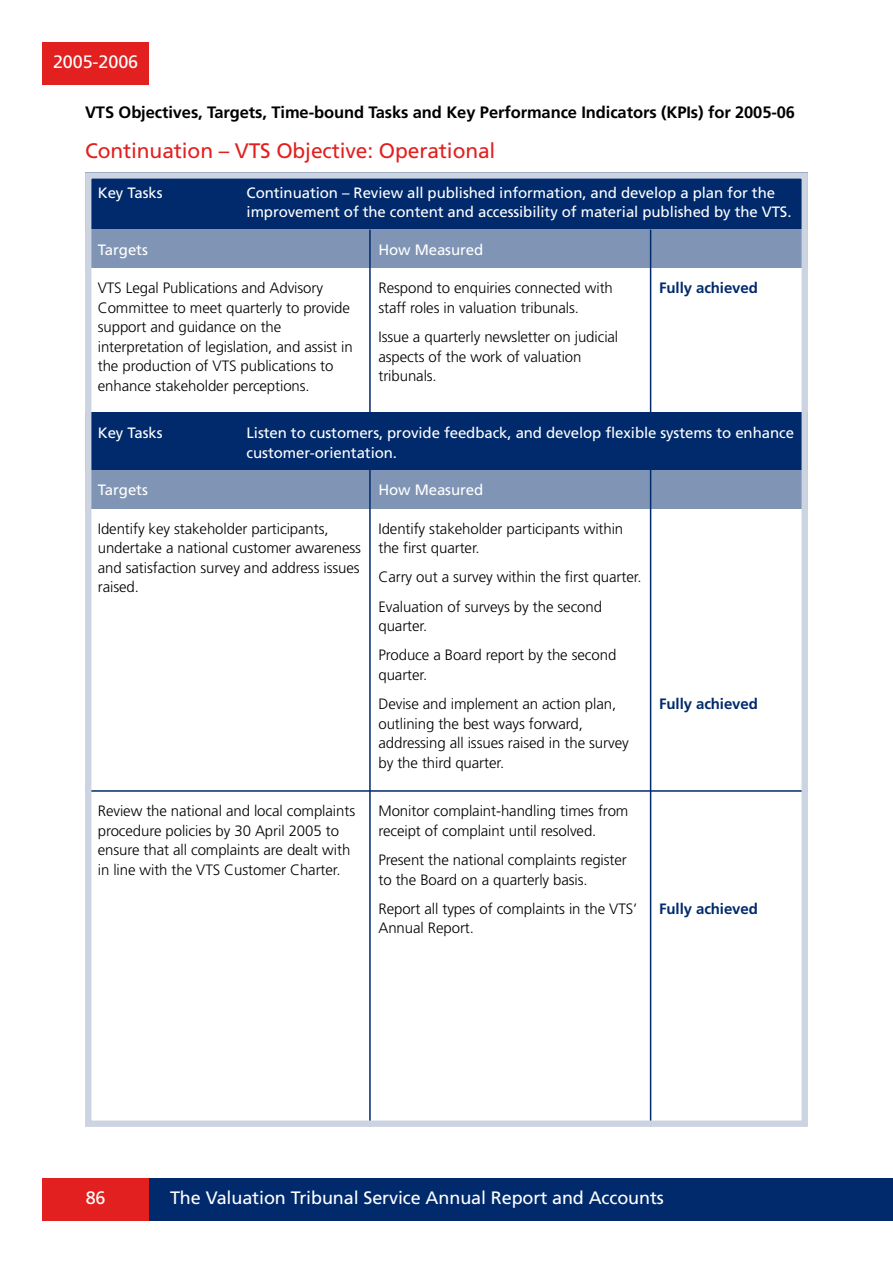
<style>
.page{position:relative;width:893px;height:1263px;background:#fff}
.page>*{position:absolute;margin:0;border:0;box-sizing:border-box;transform-origin:0 0}
.t1{font:21px "Frutiger";letter-spacing:-.005em;color:#e2201f}
.t2{font:18px "Frutiger";letter-spacing:-.005em;color:#fff}
.t3{font:700 16.5px "Frutiger";letter-spacing:-.005em;color:#000}
.t4{font:300 15px/19.5px "Frutiger";letter-spacing:-.005em;color:#000}
.t5{font:15px/19.5px "Frutiger";letter-spacing:-.005em;color:#fff}
.t6{font:700 15px "Frutiger";letter-spacing:-.005em;color:#002a6c}
</style>
<div class="page">
<div style="left:43px;top:43px;width:106px;height:42px;background:#e2201f"></div>
<div style="left:43px;top:1178px;width:106px;height:42px;background:#e2201f"></div>
<div style="left:149px;top:1178px;width:744px;height:42px;background:#002a6c"></div>
<div style="left:85px;top:172px;width:723px;height:58px;background:#002a6c"></div>
<div style="left:85px;top:230px;width:723px;height:38px;background:#8095b5"></div>
<div style="left:85px;top:470px;width:723px;height:38px;background:#8095b5"></div>
<hr style="left:85px;top:790px;width:723px;height:2px;background:#002a6c">
<hr style="left:369px;top:230px;width:2px;height:897px;background:#002a6c">
<hr style="left:650px;top:230px;width:1px;height:897px;background:#002a6c">
<div style="left:85px;top:412px;width:723px;height:58px;background:#002a6c"></div>
<div style="left:85px;top:172px;width:723px;height:955px;border:6px solid #ccd4e2"></div>
<p class="t2" style="left:53px;top:55px;width:87px">2005-2006</p>
<p class="t3" style="left:85px;top:105px;width:711px">VTS Objectives, Targets, Time-bound Tasks and Key Performance Indicators (KPIs) for 2005-06</p>
<h1 class="t1" style="left:85px;top:142px;width:412px">Continuation – VTS Objective: Operational</h1>
<p class="t5" style="left:98px;top:184px;width:66px">Key Tasks</p>
<p class="t5" style="left:247px;top:184px;width:546px">Continuation – Review all published information, and develop a plan for the improvement of the content and accessibility of material published by the VTS.</p>
<p class="t5" style="left:98px;top:241px;width:52px">Targets</p>
<p class="t5" style="left:378px;top:241px;width:106px">How Measured</p>
<p class="t4" style="left:98px;top:280px;width:257px">VTS Legal Publications and Advisory Committee to meet quarterly to provide support and guidance on the interpretation of legislation, and assist in the production of VTS publications to enhance stakeholder perceptions.</p>
<p class="t4" style="left:378px;top:280px;width:236px">Respond to enquiries connected with staff roles in valuation tribunals.</p>
<p class="t4" style="left:378px;top:328px;width:241px">Issue a quarterly newsletter on judicial aspects of the work of valuation tribunals.</p>
<p class="t6" style="left:659px;top:282px;width:100px">Fully achieved</p>
<p class="t5" style="left:98px;top:424px;width:66px">Key Tasks</p>
<p class="t5" style="left:247px;top:424px;width:549px">Listen to customers, provide feedback, and develop flexible systems to enhance customer-orientation.</p>
<p class="t5" style="left:98px;top:482px;width:52px">Targets</p>
<p class="t5" style="left:378px;top:482px;width:106px">How Measured</p>
<p class="t4" style="left:98px;top:520px;width:265px">Identify key stakeholder participants, undertake a national customer awareness and satisfaction survey and address issues raised.</p>
<p class="t4" style="left:378px;top:520px;width:246px">Identify stakeholder participants within the first quarter.</p>
<p class="t4" style="left:378px;top:564px;width:265px;line-height:29.2px">Carry out a survey within the first quarter.<br>Evaluation of surveys by the second</p>
<p class="t4" style="left:378px;top:612px;width:239px;line-height:29.2px">quarter.<br>Produce a Board report by the second</p>
<p class="t4" style="left:378px;top:661px;width:239px;line-height:29.2px">quarter.<br>Devise and implement an action plan,</p>
<p class="t4" style="left:378px;top:715px;width:252px">outlining the best ways forward, addressing all issues raised in the survey by the third quarter.</p>
<p class="t6" style="left:659px;top:698px;width:100px">Fully achieved</p>
<p class="t4" style="left:98px;top:803px;width:259px">Review the national and local complaints procedure policies by 30 April 2005 to ensure that all complaints are dealt with in line with the VTS Customer Charter.</p>
<p class="t4" style="left:378px;top:803px;width:252px">Monitor complaint-handling times from receipt of complaint until resolved.</p>
<p class="t4" style="left:378px;top:851px;width:250px">Present the national complaints register to the Board on a quarterly basis.</p>
<p class="t4" style="left:378px;top:900px;width:260px">Report all types of complaints in the VTS’<br>Annual Report.</p>
<p class="t6" style="left:659px;top:903px;width:100px">Fully achieved</p>
<p class="t2" style="left:86px;top:1190px;width:21px">86</p>
<p class="t2" style="left:170px;top:1190px;width:495px">The Valuation Tribunal Service Annual Report and Accounts</p>
</div>
